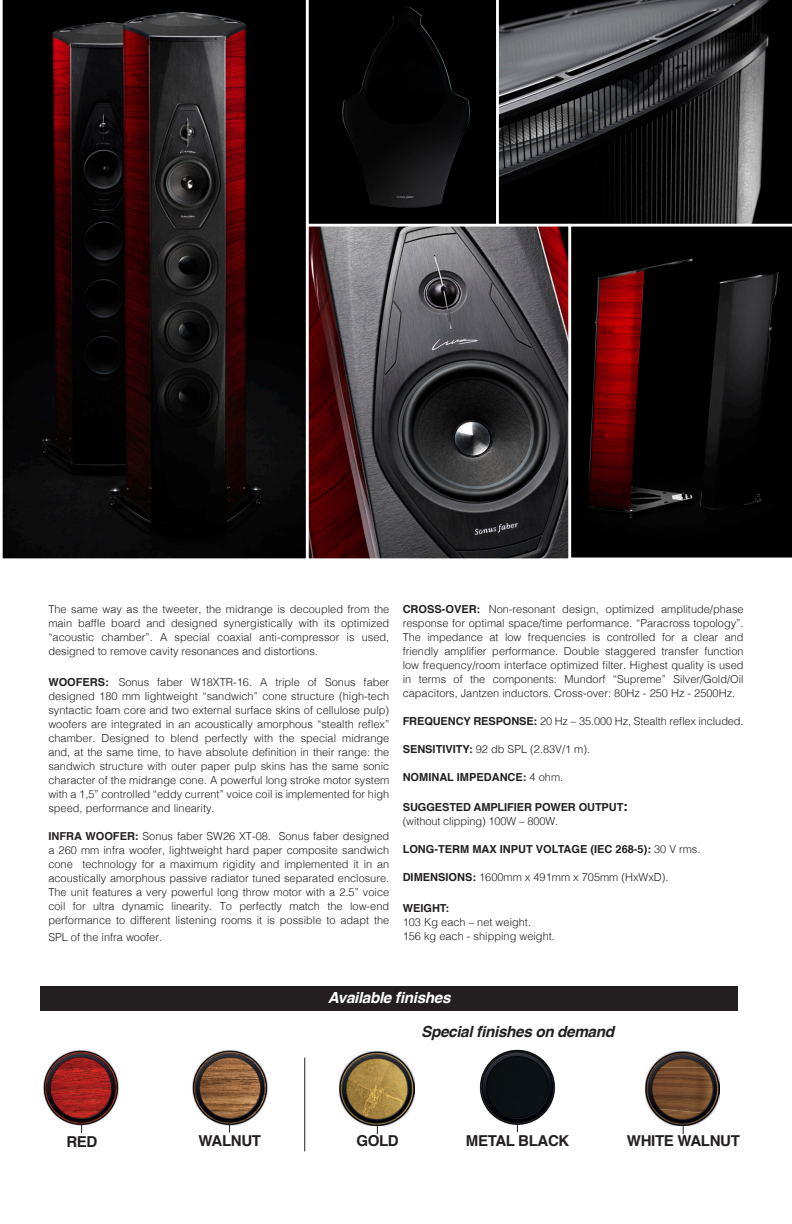
<style>
.page{position:relative;width:792px;height:1224px;background:#fff}
.page>*{position:absolute;margin:0;border:0;box-sizing:border-box;transform-origin:0 0}
.t1{font:italic 700 15.4px "Helvetica";letter-spacing:-.025em;color:#231f20}
.t2{font:italic 700 15.4px "Helvetica";letter-spacing:-.025em;color:#fff}
.t3{font:700 15px "Helvetica";letter-spacing:-.025em;color:#231f20}
.t4{font:300 11px/14px "Helvetica";color:#231f20;text-align:justify}
.t5{font:700 11px "Helvetica";color:#231f20}
.s1{font-weight:700}
.s2{font-weight:300}
.s3{font-size:14px}
</style>
<div class="page">
<div style="left:41px;top:986px;width:697px;height:25px;background:#231f20"></div>
<img style="left:43px;top:1049px;width:76px;height:79px">
<img style="left:339px;top:1051px;width:75px;height:75px">
<img style="left:645px;top:1051px;width:75px;height:75px">
<img style="left:192px;top:1049px;width:76px;height:79px">
<img style="left:479px;top:1049px;width:77px;height:78px">
<hr style="left:304px;top:1058px;width:1px;height:93px;background:#231f20">
<img style="left:310px;top:228px;width:257px;height:329px">
<svg style="left:309px;top:0;width:187px;height:224px;background:#040404"></svg>
<svg style="left:496px;top:0;width:296px;height:224px;background:#363738"></svg>
<div style="left:306px;top:224px;width:265px;height:337px;border:3px solid #fff"></div>
<svg style="left:569px;top:224px;width:223px;height:336px;background:#1b0b0c"></svg>
<svg style="left:2px;top:0;width:307px;height:561px;background:#180f0f"></svg>
<p class="t4" style="left:48px;top:602px;width:342px">The same way as the tweeter, the midrange is decoupled from the main baffle board and designed synergistically with its optimized “acoustic chamber”. A special coaxial anti-compressor is used, designed to remove cavity resonances and distortions.</p>
<p class="t4" style="left:48px;top:674px;width:342px"><span class="s1">WOOFERS:</span> Sonus faber W18XTR-16. A triple of Sonus faber designed 180 mm lightweight “sandwich” cone structure (high-tech syntactic foam core and two external surface skins of cellulose pulp) woofers are integrated in an acoustically amorphous “stealth reflex” chamber. Designed to blend perfectly with the special midrange and, at the same time, to have absolute definition in their range: the sandwich structure with outer paper pulp skins has the same sonic character of the midrange cone. A powerful long stroke motor system with a 1,5” controlled “eddy current” voice coil is implemented for high speed, performance and linearity.</p>
<p class="t4" style="left:48px;top:828px;width:342px"><span class="s1">INFRA WOOFER:</span> Sonus faber SW26 XT-08. Sonus faber designed a 260 mm infra woofer, lightweight hard paper composite sandwich cone technology for a maximum rigidity and implemented it in an acoustically amorphous passive radiator tuned separated enclosure.<br>The unit features a very powerful long throw motor with a 2.5” voice coil for ultra dynamic linearity. To perfectly match the low-end performance to different listening rooms it is possible to adapt the</p>
<p class="t4" style="left:48px;top:929px;width:115px">SPL of the infra woofer.</p>
<p class="t4" style="left:403px;top:602px;width:342px"><span class="s1">CROSS-OVER:</span> Non-resonant design, optimized amplitude/phase response for optimal space/time performance. “Paracross topology”.<br>The impedance at low frequencies is controlled for a clear and friendly amplifier performance. Double staggered transfer function low frequency/room interface optimized filter. Highest quality is used in terms of the components: Mundorf “Supreme” Silver/Gold/Oil capacitors, Jantzen inductors. Cross-over: 80Hz - 250 Hz - 2500Hz.</p>
<p class="t4" style="left:403px;top:714px;width:342px"><span class="s1">FREQUENCY RESPONSE:</span> 20 Hz – 35.000 Hz, Stealth reflex included.</p>
<p class="t4" style="left:403px;top:742px;width:189px"><span class="s1">SENSITIVITY:</span> 92 db SPL (2.83V/1 m).</p>
<p class="t5" style="left:403px;top:768px;width:162px">NOMINAL IMPEDANCE: <span class="s2">4 ohm.</span></p>
<p class="t5" style="left:403px;top:798px;width:227px">SUGGESTED AMPLIFIER POWER OUTPUT<span class="s3">:</span></p>
<p class="t4" style="left:403px;top:814px;width:157px">(without clipping) 100W – 800W.</p>
<p class="t5" style="left:403px;top:840px;width:299px">LONG-TERM MAX INPUT VOLTAGE (IEC 268-5): <span class="s2">30 V rms.</span></p>
<p class="t4" style="left:403px;top:870px;width:267px"><span class="s1">DIMENSIONS:</span> 1600mm x 491mm x 705mm (HxWxD).</p>
<p class="t5" style="left:403px;top:899px;width:48px">WEIGHT:</p>
<p class="t4" style="left:403px;top:914px;width:130px">103 Kg each – net weight.</p>
<p class="t4" style="left:403px;top:928px;width:154px">156 kg each - shipping weight.</p>
<p class="t2" style="left:328px;top:985px;width:124px">Available finishes</p>
<p class="t1" style="left:421px;top:1018px;width:194px">Special finishes on demand</p>
<p class="t3" style="left:66px;top:1129px;width:33px">RED</p>
<p class="t3" style="left:199px;top:1129px;width:64px">WALNUT</p>
<p class="t3" style="left:356px;top:1129px;width:44px">GOLD</p>
<p class="t3" style="left:466px;top:1129px;width:105px">METAL BLACK</p>
<p class="t3" style="left:627px;top:1129px;width:114px">WHITE WALNUT</p>
</div>
